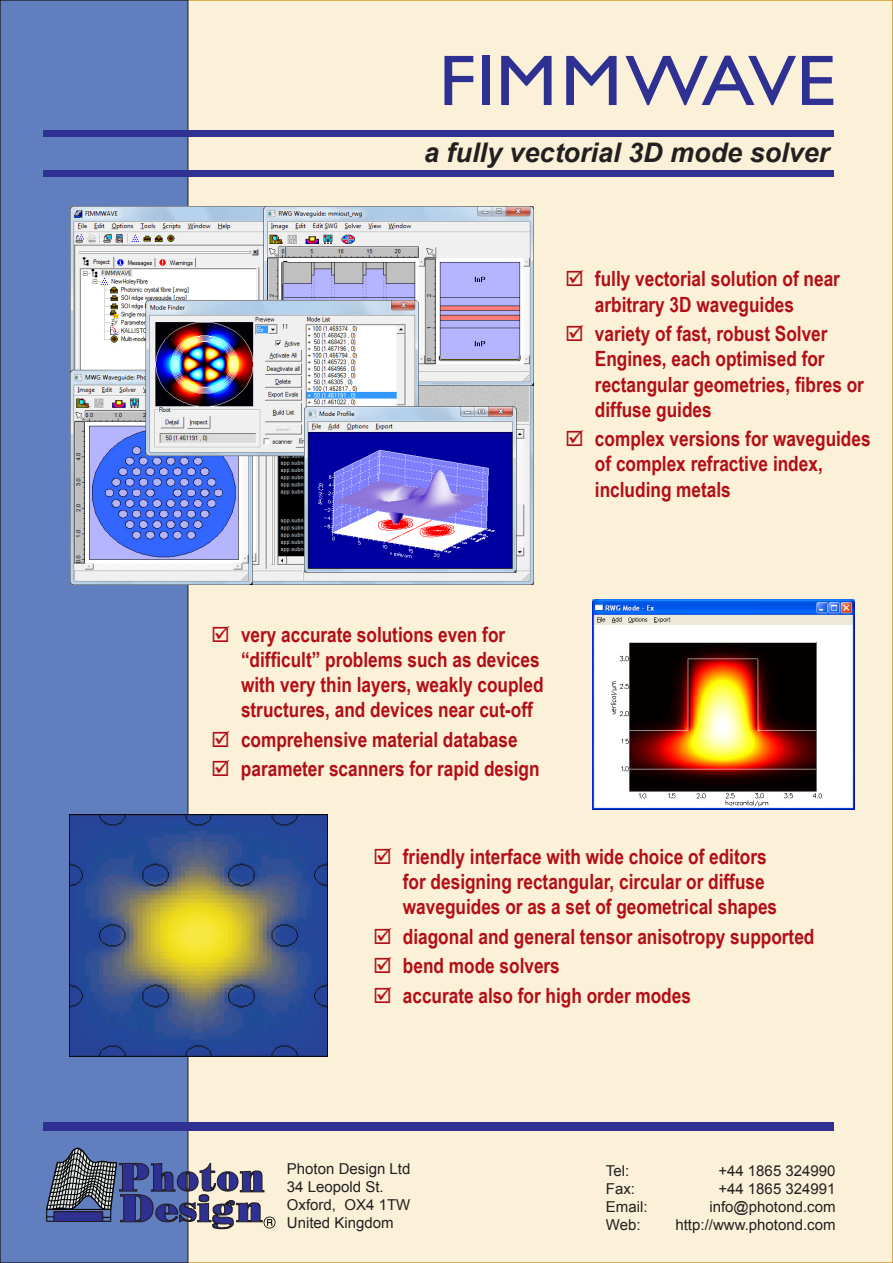
<style>
.page{position:relative;width:893px;height:1263px;background:#faf1d8}
.page>*{position:absolute;margin:0;border:0;box-sizing:border-box;transform-origin:0 0}
.t1{font:72px "Gill Sans";color:#2e3092;scale:1.1 1}
.t2{font:italic 700 27px "Arial";color:#231f20}
.FeatureList{font:700 21px/25.2px "Arial Narrow";color:#b30e15}
.t3{font:15px "Arial";color:#231f20}
</style>
<div class="page">
<div style="left:0;top:0;width:188px;height:1263px;background:#617ebf"></div>
<div style="left:43px;top:130px;width:790px;height:7px;background:#2e3092"></div>
<div style="left:43px;top:171px;width:790px;height:6px;background:#2e3092"></div>
<img style="left:592px;top:600px;width:263px;height:210px">
<img style="left:71px;top:206px;width:462px;height:379px">
<img style="left:69px;top:814px;width:259px;height:243px">
<div style="left:43px;top:1123px;width:790px;height:8px;background:#2e3092"></div>
<svg style="left:46px;top:1148px;width:230px;height:81px"></svg>
<div style="left:54px;top:1212px;width:48px;height:9px;background:#2e3092"></div>
<div style="left:54px;top:1211px;width:48px;height:10px;border:1px solid #231f20"></div>
<p class="t1" style="left:438px;top:39px;width:363px">FIMMWAVE</p>
<p class="t2" style="left:424px;top:134px;width:407px">a fully vectorial 3D mode solver</p>
<p class="FeatureList" style="left:595px;top:265px;width:246px;text-indent:-30px">☑ fully vectorial solution of near arbitrary 3D waveguides</p>
<p class="FeatureList" style="left:595px;top:320px;width:270px;text-indent:-30px">☑ variety of fast, robust Solver<br>Engines, each optimised for rectangular geometries, fibres or diffuse guides</p>
<p class="FeatureList" style="left:595px;top:425px;width:277px;text-indent:-30px">☑ complex versions for waveguides of complex refractive index, including metals</p>
<p class="FeatureList" style="left:241px;top:621px;width:304px;text-indent:-30px">☑ very accurate solutions even for “difficult” problems such as devices with very thin layers, weakly coupled structures, and devices near cut-off</p>
<p class="FeatureList" style="left:211px;top:726px;width:308px">☑ comprehensive material database</p>
<p class="FeatureList" style="left:211px;top:755px;width:330px">☑ parameter scanners for rapid design</p>
<p class="FeatureList" style="left:403px;top:843px;width:376px;text-indent:-30px">☑ friendly interface with wide choice of editors for designing rectangular, circular or diffuse waveguides or as a set of geometrical shapes</p>
<p class="FeatureList" style="left:373px;top:923px;width:443px">☑ diagonal and general tensor anisotropy supported</p>
<p class="FeatureList" style="left:373px;top:952px;width:188px">☑ bend mode solvers</p>
<p class="FeatureList" style="left:373px;top:981px;width:319px">☑ accurate also for high order modes</p>
<p class="t3" style="left:287px;top:1159px;width:125px">Photon Design Ltd</p>
<p class="t3" style="left:287px;top:1177px;width:98px">34 Leopold St.</p>
<p class="t3" style="left:287px;top:1195px;width:125px">Oxford, OX4 1TW</p>
<p class="t3" style="left:287px;top:1213px;width:108px">United Kingdom</p>
<p class="t3" style="left:606px;top:1161px;width:25px">Tel:</p>
<p class="t3" style="left:718px;top:1161px;width:119px">+44 1865 324990</p>
<p class="t3" style="left:606px;top:1179px;width:31px">Fax:</p>
<p class="t3" style="left:718px;top:1179px;width:119px">+44 1865 324991</p>
<p class="t3" style="left:606px;top:1197px;width:43px">Email:</p>
<p class="t3" style="left:709px;top:1197px;width:128px">info@photond.com</p>
<p class="t3" style="left:606px;top:1215px;width:36px">Web:</p>
<p class="t3" style="left:675px;top:1215px;width:162px">http://www.photond.com</p>
</div>
